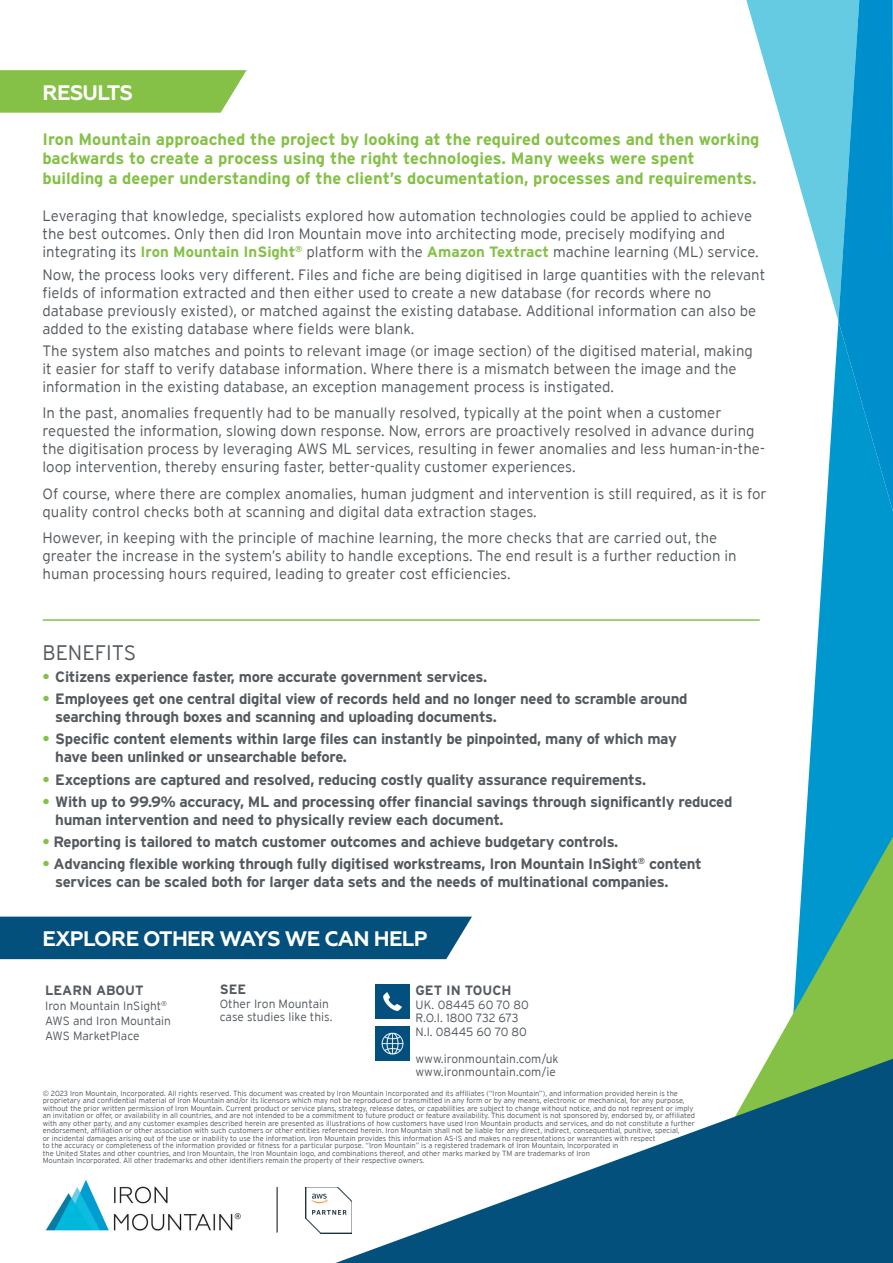
<style>
.page{position:relative;width:893px;height:1263px;background:#fff}
.page>*{position:absolute;margin:0;border:0;box-sizing:border-box;transform-origin:0 0}
.t1{font:700 21px "Geometria";letter-spacing:-.03em;color:#fff}
.t2{font:300 21px "Interstate";color:#545a5f}
.t3{font:700 16.5px/19.5px "Interstate";color:#84c146}
.t4{font:300 15px/18px "Interstate";color:#545a5f}
.t5{font:700 15px/18px "Interstate";letter-spacing:-.02em;color:#545a5f}
.t6{font:700 13.5px "Interstate";color:#545a5f}
.t7{font:300 12px/13.5px "Interstate";color:#545a5f}
.t8{font:300 7.5px/7.5px "Interstate";color:#545a5f}
.s1{font-weight:700;color:#84c146}
.s2{color:#84c146}
</style>
<div class="page">
<svg style="left:804px;top:511px;width:89px;height:326px;background:#20a4d5"></svg>
<svg style="left:746px;top:0;width:147px;height:511px"></svg>
<hr style="left:43px;top:619px;width:717px;height:2px;background:#84c146">
<svg style="left:767px;top:837px;width:126px;height:222px"></svg>
<svg style="left:335px;top:1059px;width:558px;height:204px;fill:#04507c"></svg>
<img style="left:45px;top:1180px;width:196px;height:51px">
<img style="left:375px;top:1026px;width:34px;height:34px">
<img style="left:375px;top:984px;width:34px;height:34px">
<img style="left:306px;top:1187px;width:46px;height:46px">
<hr style="left:276px;top:1187px;width:2px;height:45px;background:#545a5f">
<svg style="left:0;top:70px;width:247px;height:43px;background:#8bc451"></svg>
<div style="left:0;top:917px;width:472px;height:42px;background:#04507c"></div>
<h1 class="t1" style="left:43px;top:80px;width:92px">RESULTS</h1>
<p class="t3" style="left:43px;top:129px;width:718px">Iron Mountain approached the project by looking at the required outcomes and then working backwards to create a process using the right technologies. Many weeks were spent building a deeper understanding of the client’s documentation, processes and requirements.</p>
<p class="t4" style="left:43px;top:207px;width:718px">Leveraging that knowledge, specialists explored how automation technologies could be applied to achieve the best outcomes. Only then did Iron Mountain move into architecting mode, precisely modifying and integrating its <span class="s1">Iron Mountain InSight</span><sup>®</sup> platform with the <span class="s1">Amazon Textract</span> machine learning (ML) service.</p>
<p class="t4" style="left:43px;top:265px;width:724px">Now, the process looks very different. Files and fiche are being digitised in large quantities with the relevant fields of information extracted and then either used to create a new database (for records where no database previously existed), or matched against the existing database. Additional information can also be added to the existing database where fields were blank.</p>
<p class="t4" style="left:43px;top:341px;width:712px">The system also matches and points to relevant image (or image section) of the digitised material, making it easier for staff to verify database information. Where there is a mismatch between the image and the information in the existing database, an exception management process is instigated.</p>
<p class="t4" style="left:43px;top:404px;width:724px">In the past, anomalies frequently had to be manually resolved, typically at the point when a customer requested the information, slowing down response. Now, errors are proactively resolved in advance during the digitisation process by leveraging AWS ML services, resulting in fewer anomalies and less human-in-the&shy;loop intervention, thereby ensuring faster, better-quality customer experiences.</p>
<p class="t4" style="left:43px;top:484px;width:726px">Of course, where there are complex anomalies, human judgment and intervention is still required, as it is for quality control checks both at scanning and digital data extraction stages.</p>
<p class="t4" style="left:43px;top:529px;width:696px">However, in keeping with the principle of machine learning, the more checks that are carried out, the greater the increase in the system’s ability to handle exceptions. The end result is a further reduction in human processing hours required, leading to greater cost efficiencies.</p>
<h1 class="t2" style="left:43px;top:640px;width:95px">BENEFITS</h1>
<p class="t5" style="left:43px;top:667px;width:446px"><span class="s2">•</span> Citizens experience faster, more accurate government services.</p>
<p class="t5" style="left:55px;top:690px;width:634px;text-indent:-13px"><span class="s2">•</span> Employees get one central digital view of records held and no longer need to scramble around searching through boxes and scanning and uploading documents.</p>
<p class="t5" style="left:55px;top:730px;width:623px;text-indent:-13px"><span class="s2">•</span> Specific content elements within large files can instantly be pinpointed, many of which may have been unlinked or unsearchable before.</p>
<p class="t5" style="left:43px;top:770px;width:605px"><span class="s2">•</span> Exceptions are captured and resolved, reducing costly quality assurance requirements.</p>
<p class="t5" style="left:55px;top:792px;width:679px;text-indent:-13px"><span class="s2">•</span> With up to 99.9% accuracy, ML and processing offer financial savings through significantly reduced human intervention and need to physically review each document.</p>
<p class="t5" style="left:43px;top:833px;width:577px"><span class="s2">•</span> Reporting is tailored to match customer outcomes and achieve budgetary controls.</p>
<p class="t5" style="left:55px;top:855px;width:648px;text-indent:-13px"><span class="s2">•</span> Advancing flexible working through fully digitised workstreams, Iron Mountain InSight<sup>®</sup> content services can be scaled both for larger data sets and the needs of multinational companies.</p>
<h1 class="t1" style="left:43px;top:926px;width:387px">EXPLORE OTHER WAYS WE CAN HELP</h1>
<p class="t6" style="left:45px;top:983px;width:100px">LEARN ABOUT</p>
<p class="t7" style="left:45px;top:998px;width:127px;line-height:15px">Iron Mountain InSight<sup>®<br></sup>AWS and Iron Mountain<br>AWS MarketPlace</p>
<p class="t6" style="left:220px;top:982px;width:28px">SEE</p>
<p class="t7" style="left:220px;top:997px;width:114px">Other Iron Mountain case studies like this.</p>
<p class="t6" style="left:415px;top:983px;width:98px">GET IN TOUCH</p>
<p class="t7" style="left:415px;top:998px;width:115px">UK. 08445 60 70 80<br>R.O.I. 1800 732 673<br>N.I. 08445 60 70 80</p>
<p class="t7" style="left:415px;top:1052px;width:145px">www.ironmountain.com/uk www.ironmountain.com/ie</p>
<p class="t8" style="left:43px;top:1089px;width:654px">© 2023 Iron Mountain, Incorporated. All rights reserved. This document was created by Iron Mountain Incorporated and its affiliates (“Iron Mountain”), and information provided herein is the proprietary and confidential material of Iron Mountain and/or its licensors which may not be reproduced or transmitted in any form or by any means, electronic or mechanical, for any purpose, without the prior written permission of Iron Mountain. Current product or service plans, strategy, release dates, or capabilities are subject to change without notice, and do not represent or imply an invitation or offer, or availability in all countries, and are not intended to be a commitment to future product or feature availability. This document is not sponsored by, endorsed by, or affiliated with any other party, and any customer examples described herein are presented as illustrations of how customers have used Iron Mountain products and services, and do not constitute a further endorsement, affiliation or other association with such customers or other entities referenced herein. Iron Mountain shall not be liable for any direct, indirect, consequential, punitive, special,<br>or incidental damages arising out of the use or inability to use the information. Iron Mountain provides this information AS-IS and makes no representations or warranties with respect<br>to the accuracy or completeness of the information provided or fitness for a particular purpose. “Iron Mountain” is a registered trademark of Iron Mountain, Incorporated in<br>the United States and other countries, and Iron Mountain, the Iron Mountain logo, and combinations thereof, and other marks marked by TM are trademarks of Iron<br>Mountain Incorporated. All other trademarks and other identifiers remain the property of their respective owners.</p>
</div>
